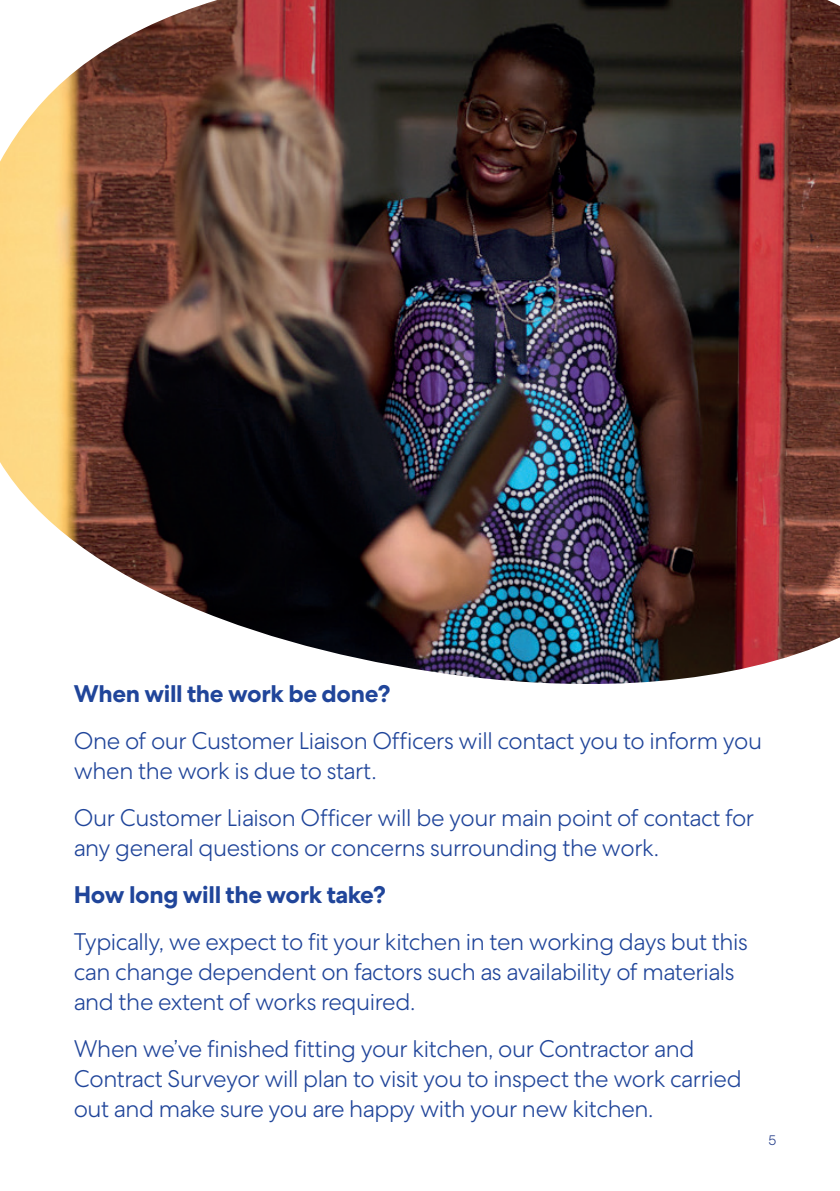
<style>
.page{position:relative;width:840px;height:1191px;background:#fff}
.page>*{position:absolute;margin:0;border:0;box-sizing:border-box;transform-origin:0 0}
.Centra_Body_14{font:300 24px/30px "Centra No 2";letter-spacing:-.015em;color:#20459a}
.Centra_Body_14-2{font:700 24px "Centra No 2";letter-spacing:-.015em;color:#20459a}
.t1{font:300 14px "Centra No 2";color:#253e8a}
</style>
<div class="page">
<img style="left:0;top:0;width:839px;height:684px">
<p class="Centra_Body_14-2" style="left:74px;top:679px;width:318px">When will the work be done?</p>
<p class="Centra_Body_14" style="left:74px;top:726px;width:689px">One of our Customer Liaison Officers will contact you to inform you when the work is due to start.</p>
<p class="Centra_Body_14" style="left:74px;top:803px;width:681px">Our Customer Liaison Officer will be your main point of contact for any general questions or concerns surrounding the work.</p>
<p class="Centra_Body_14-2" style="left:74px;top:880px;width:313px">How long will the work take?</p>
<p class="Centra_Body_14" style="left:74px;top:927px;width:675px">Typically, we expect to fit your kitchen in ten working days but this can change dependent on factors such as availability of materials and the extent of works required.</p>
<p class="Centra_Body_14" style="left:74px;top:1034px;width:669px">When we’ve finished fitting your kitchen, our Contractor and<br>Contract Surveyor will plan to visit you to inspect the work carried out and make sure you are happy with your new kitchen.</p>
<p class="t1" style="left:768px;top:1132px;width:9px">5</p>
</div>
